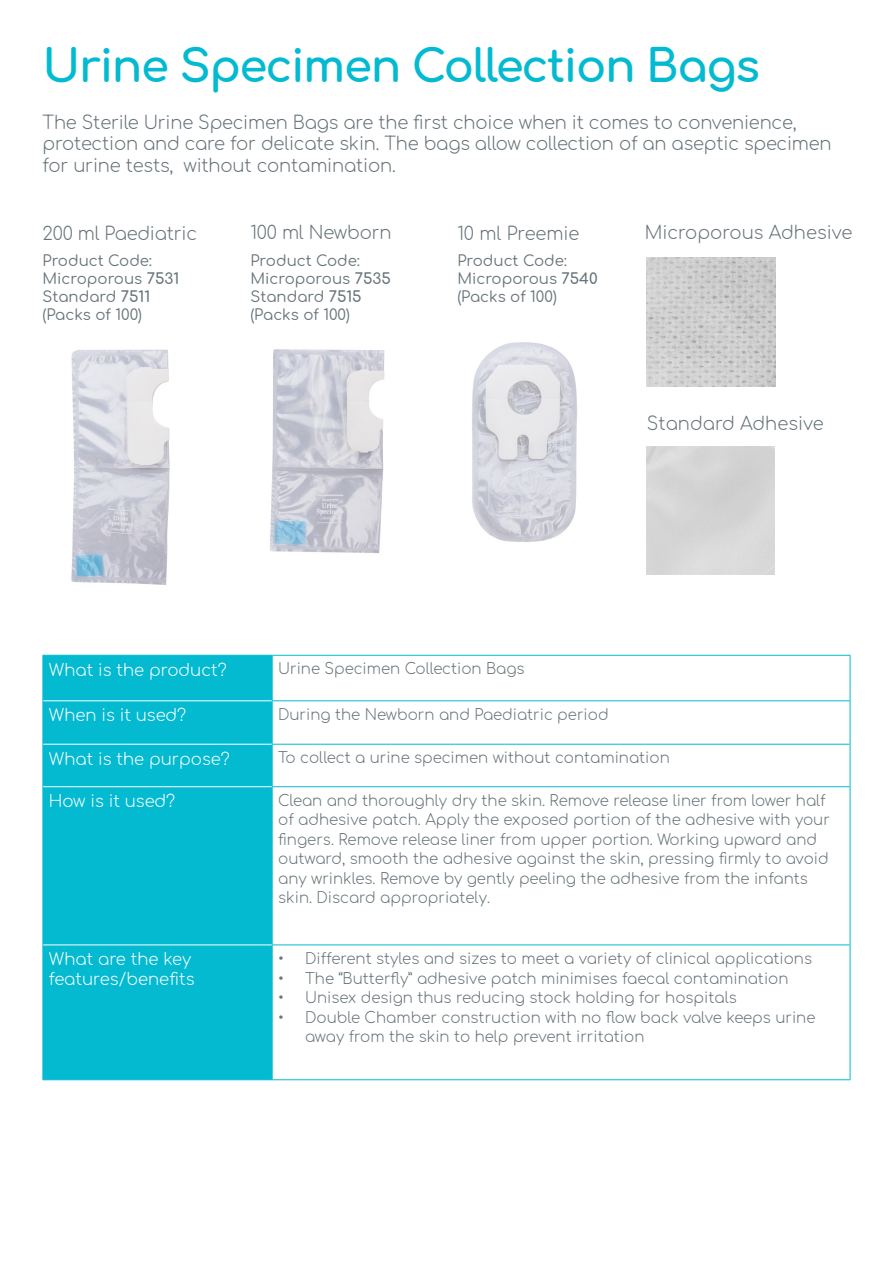
<style>
.page{position:relative;width:893px;height:1263px;background:#fff}
.page>*{position:absolute;margin:0;border:0;box-sizing:border-box;transform-origin:0 0}
.t1{font:700 45px "Comfortaa";letter-spacing:-.03em;color:#03bad1}
.t2{font:300 18px/21.6px "Comfortaa";letter-spacing:-.01em;color:#677479}
.t3{font:300 16.5px "Comfortaa";color:#fff}
.t4{font:300 15px/19.5px "Comfortaa";color:#677479}
.t5{font:15px/18px "Comfortaa";color:#677479}
.s1{font-weight:600}
</style>
<div class="page">
<img style="left:472px;top:342px;width:105px;height:200px">
<img style="left:270px;top:349px;width:115px;height:204px">
<img style="left:71px;top:349px;width:99px;height:236px">
<img style="left:647px;top:258px;width:128px;height:128px">
<div style="left:44px;top:656px;width:228px;height:423px;background:#03bad1"></div>
<hr style="left:43px;top:656px;width:1px;height:45px;background:#03bad1">
<hr style="left:43px;top:655px;width:229px;height:1px;background:#03bad1">
<hr style="left:272px;top:656px;width:1px;height:44px;background:#03bad1">
<hr style="left:272px;top:655px;width:578px;height:1px;background:#03bad1">
<hr style="left:850px;top:656px;width:1px;height:44px;background:#03bad1">
<hr style="left:43px;top:701px;width:1px;height:43px;background:#03bad1">
<hr style="left:43px;top:744px;width:1px;height:43px;background:#03bad1">
<hr style="left:43px;top:787px;width:1px;height:158px;background:#03bad1">
<hr style="left:272px;top:701px;width:1px;height:43px;background:#03bad1">
<hr style="left:272px;top:744px;width:1px;height:42px;background:#03bad1">
<hr style="left:272px;top:787px;width:1px;height:157px;background:#03bad1">
<hr style="left:272px;top:700px;width:578px;height:1px;background:#03bad1">
<hr style="left:850px;top:701px;width:1px;height:43px;background:#03bad1">
<hr style="left:850px;top:744px;width:1px;height:42px;background:#03bad1">
<hr style="left:850px;top:787px;width:1px;height:157px;background:#03bad1">
<hr style="left:272px;top:744px;width:578px;height:1px;background:#03bad1">
<hr style="left:272px;top:786px;width:578px;height:1px;background:#03bad1">
<hr style="left:43px;top:945px;width:1px;height:134px;background:#03bad1">
<hr style="left:43px;top:1079px;width:229px;height:1px;background:#03bad1">
<hr style="left:272px;top:945px;width:1px;height:134px;background:#03bad1">
<hr style="left:272px;top:944px;width:578px;height:1px;background:#03bad1">
<hr style="left:850px;top:945px;width:1px;height:134px;background:#03bad1">
<hr style="left:272px;top:1079px;width:578px;height:1px;background:#03bad1">
<hr style="left:43px;top:700px;width:229px;height:1px;background:#fff">
<hr style="left:43px;top:744px;width:229px;height:1px;background:#fff">
<hr style="left:43px;top:786px;width:229px;height:1px;background:#fff">
<hr style="left:43px;top:944px;width:229px;height:1px;background:#fff">
<p class="t1" style="left:43px;top:25px;width:719px">Urine Specimen Collection Bags</p>
<p class="t2" style="left:43px;top:109px;width:791px">The Sterile Urine Specimen Bags are the first choice when it comes to convenience, protection and care for delicate skin. The bags allow collection of an aseptic specimen for urine tests, without contamination.</p>
<p class="t2" style="left:43px;top:221px;width:156px">200 ml Paediatric</p>
<p class="t2" style="left:250px;top:220px;width:143px">100 ml Newborn</p>
<p class="t2" style="left:457px;top:221px;width:124px">10 ml Preemie</p>
<p class="t2" style="left:645px;top:220px;width:209px">Microporous Adhesive</p>
<p class="t5" style="left:43px;top:250px;width:111px">Product Code:</p>
<p class="t5" style="left:43px;top:268px;width:138px">Microporous <span class="s1">7531<br></span>Standard <span class="s1">7511</span></p>
<p class="t5" style="left:43px;top:304px;width:101px">(Packs of 100)</p>
<p class="t5" style="left:250px;top:250px;width:111px">Product Code:</p>
<p class="t5" style="left:250px;top:268px;width:142px">Microporous <span class="s1">7535</span></p>
<p class="t5" style="left:250px;top:286px;width:113px">Standard <span class="s1">7515</span></p>
<p class="t5" style="left:250px;top:304px;width:101px">(Packs of 100)</p>
<p class="t5" style="left:457px;top:250px;width:111px">Product Code:</p>
<p class="t5" style="left:457px;top:268px;width:142px">Microporous <span class="s1">7540 </span>(Packs of 100)</p>
<p class="t2" style="left:647px;top:410px;width:178px">Standard Adhesive</p>
<p class="t3" style="left:49px;top:655px;width:179px">What is the product?</p>
<p class="t4" style="left:278px;top:657px;width:248px">Urine Specimen Collection Bags</p>
<p class="t3" style="left:49px;top:700px;width:139px">When is it used?</p>
<p class="t4" style="left:278px;top:703px;width:332px">During the Newborn and Paediatric period</p>
<p class="t3" style="left:49px;top:744px;width:183px">What is the purpose?</p>
<p class="t4" style="left:278px;top:746px;width:393px">To collect a urine specimen without contamination</p>
<p class="t3" style="left:49px;top:786px;width:128px">How is it used?</p>
<p class="t4" style="left:278px;top:789px;width:553px">Clean and thoroughly dry the skin. Remove release liner from lower half of adhesive patch. Apply the exposed portion of the adhesive with your fingers. Remove release liner from upper portion. Working upward and outward, smooth the adhesive against the skin, pressing firmly to avoid any wrinkles. Remove by gently peeling the adhesive from the infants skin. Discard appropriately.</p>
<p class="t3" style="left:49px;top:944px;width:144px">What are the key</p>
<p class="t3" style="left:49px;top:964px;width:147px">features/benefits</p>
<p class="t4" style="left:278px;top:947px;width:535px">• Different styles and sizes to meet a variety of clinical applications</p>
<p class="t4" style="left:278px;top:966px;width:512px">• The “Butterfly” adhesive patch minimises faecal contamination</p>
<p class="t4" style="left:278px;top:986px;width:460px">• Unisex design thus reducing stock holding for hospitals</p>
<p class="t4" style="left:305px;top:1005px;width:512px;text-indent:-27px">• Double Chamber construction with no flow back valve keeps urine away from the skin to help prevent irritation</p>
</div>
